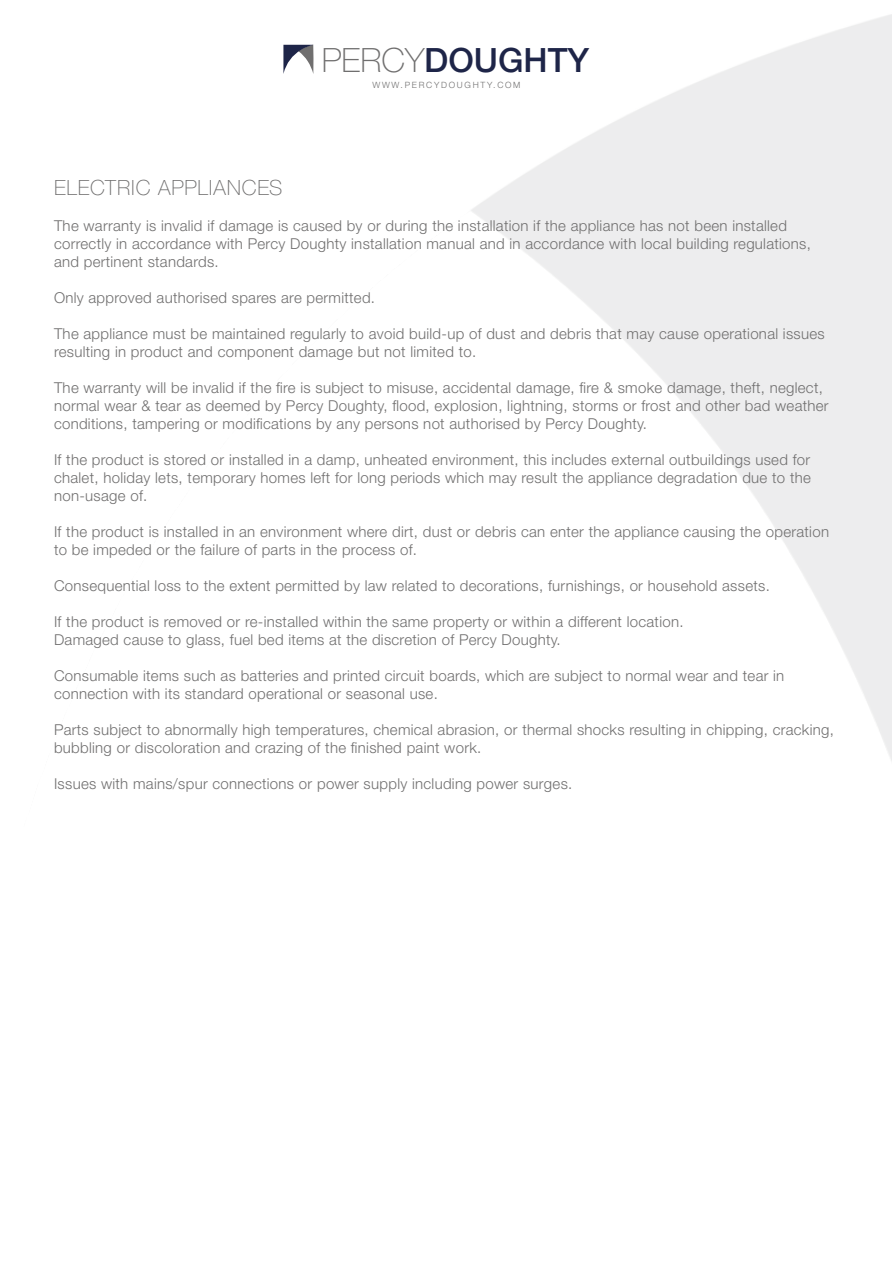
<style>
.page{position:relative;width:893px;height:1263px;background:#fff}
.page>*{position:absolute;margin:0;border:0;box-sizing:border-box;transform-origin:0 0}
.t1{font:500 33.45px "Helvetica Neue LT Std";color:#1e2548}
.t2{font:100 21px "Helvetica Neue LT Std";letter-spacing:.04em;color:#706f6f}
.t3{font:300 15px/18px "Helvetica Neue LT Std";letter-spacing:.02em;color:#706f6f}
.t4{font:300 8.7px "Helvetica Neue LT Std";letter-spacing:.2em;color:#706f6f}
.s1{font-weight:100;color:#706f6f}
</style>
<div class="page">
<svg style="left:283px;top:45px;width:30px;height:29px"></svg>
<h1 class="t1" style="left:322px;top:40px;width:269px"><span class="s1">PERCY</span>DOUGHTY</h1>
<h2 class="t2" style="left:54px;top:175px;width:230px">ELECTRIC APPLIANCES</h2>
<p class="t4" style="left:372px;top:80px;width:150px">WWW.PERCYDOUGHTY.COM</p>
<p class="t3" style="left:54px;top:217px;width:758px">The warranty is invalid if damage is caused by or during the installation if the appliance has not been installed correctly in accordance with Percy Doughty installation manual and in accordance with local building regulations, and pertinent standards.</p>
<p class="t3" style="left:54px;top:289px;width:323px">Only approved authorised spares are permitted.</p>
<p class="t3" style="left:54px;top:325px;width:772px">The appliance must be maintained regularly to avoid build-up of dust and debris that may cause operational issues resulting in product and component damage but not limited to.</p>
<p class="t3" style="left:54px;top:379px;width:776px">The warranty will be invalid if the fire is subject to misuse, accidental damage, fire &amp; smoke damage, theft, neglect, normal wear &amp; tear as deemed by Percy Doughty, flood, explosion, lightning, storms or frost and other bad weather conditions, tampering or modifications by any persons not authorised by Percy Doughty.</p>
<p class="t3" style="left:54px;top:451px;width:758px;text-align:justify">If the product is stored or installed in a damp, unheated environment, this includes external outbuildings used for chalet, holiday lets, temporary homes left for long periods which may result the appliance degradation due to the non-usage of.</p>
<p class="t3" style="left:54px;top:523px;width:777px">If the product is installed in an environment where dirt, dust or debris can enter the appliance causing the operation to be impeded or the failure of parts in the process of.</p>
<p class="t3" style="left:54px;top:577px;width:717px">Consequential loss to the extent permitted by law related to decorations, furnishings, or household assets.</p>
<p class="t3" style="left:54px;top:613px;width:631px">If the product is removed or re-installed within the same property or within a different location.<br>Damaged cause to glass, fuel bed items at the discretion of Percy Doughty.</p>
<p class="t3" style="left:54px;top:667px;width:732px">Consumable items such as batteries and printed circuit boards, which are subject to normal wear and tear in connection with its standard operational or seasonal use.</p>
<p class="t3" style="left:54px;top:721px;width:781px">Parts subject to abnormally high temperatures, chemical abrasion, or thermal shocks resulting in chipping, cracking, bubbling or discoloration and crazing of the finished paint work.</p>
<p class="t3" style="left:54px;top:775px;width:520px">Issues with mains/spur connections or power supply including power surges.</p>
</div>
